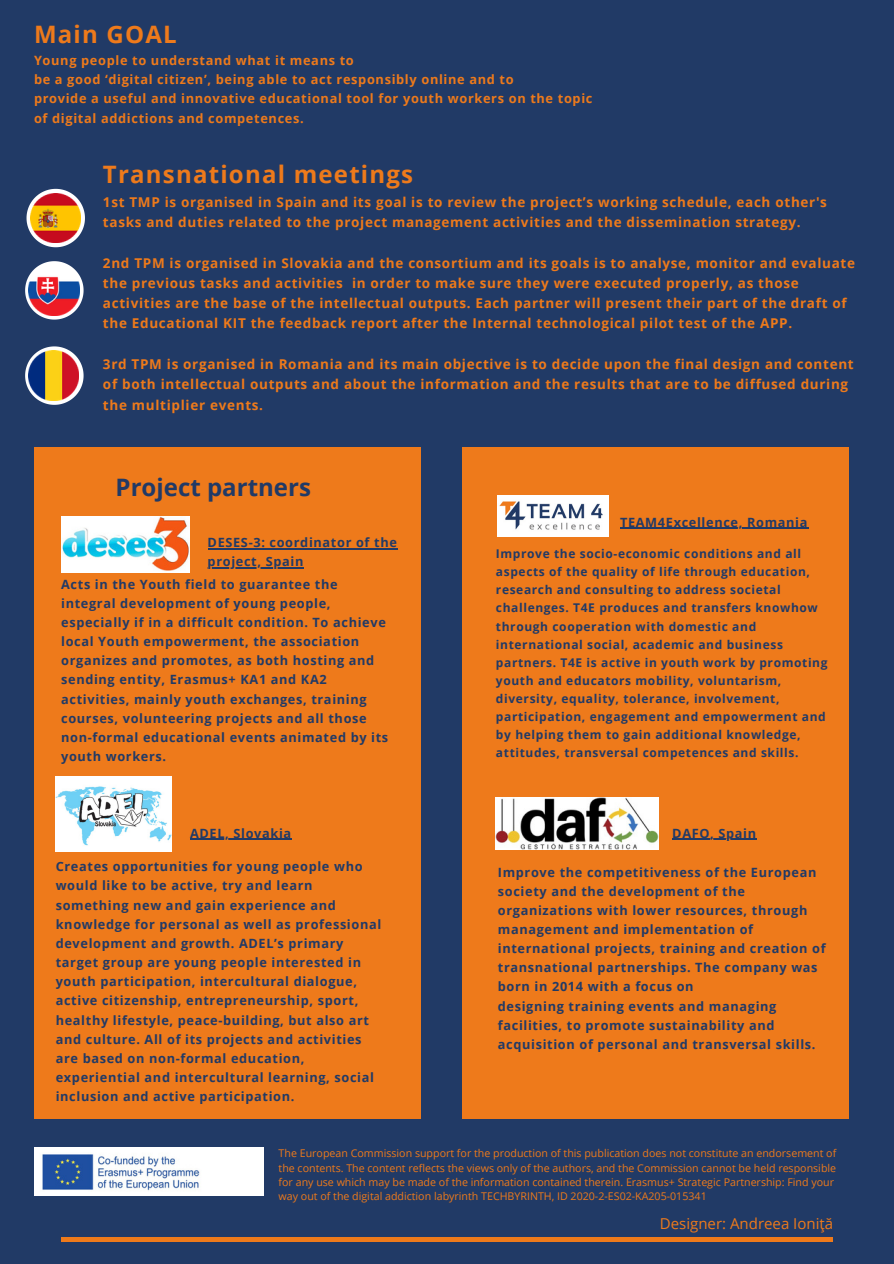
<style>
.page{position:relative;width:894px;height:1264px;background:#fff}
.page>*{position:absolute;margin:0;border:0;box-sizing:border-box;transform-origin:0 0}
.t1{font:700 24px "Open Sans";letter-spacing:.05em;color:#ee7a1b}
.t2{font:700 24px "Open Sans";color:#213a66}
.t3{font:15px "Open Sans";color:#ee7a1b}
.t4{font:700 13.5px/20.2px "Open Sans";letter-spacing:.05em;color:#ee7a1b}
.t5{font:700 12.75px/19.2px "Open Sans";letter-spacing:.05em;color:#213a66}
.t6{font:700 12.75px "Open Sans";letter-spacing:.05em;color:#ee7a1b}
.t7{font:700 12px/18px "Open Sans";letter-spacing:.05em;color:#213a66}
.t8{font:10.65px/14.2px "Open Sans";color:#ee7a1b}
</style>
<div class="page">
<div style="left:0;top:0;width:893px;height:1263px;background:#213a66"></div>
<hr style="left:61px;top:1237px;width:771px;height:3px;background:#ee7a1b">
<div style="left:34px;top:448px;width:386px;height:671px;background:#ee7a1b"></div>
<div style="left:462px;top:448px;width:386px;height:671px;background:#ee7a1b"></div>
<img style="left:497px;top:495px;width:111px;height:41px">
<img style="left:496px;top:797px;width:162px;height:53px">
<img style="left:56px;top:776px;width:116px;height:75px">
<img style="left:34px;top:1147px;width:230px;height:47px">
<svg style="left:27px;top:189px;width:58px;height:58px"></svg>
<img style="left:31px;top:193px;width:50px;height:50px">
<hr style="left:207px;top:548px;width:62px;height:1px;background:#213a66">
<hr style="left:269px;top:548px;width:128px;height:1px;background:#213a66">
<hr style="left:207px;top:567px;width:59px;height:1px;background:#213a66">
<hr style="left:266px;top:567px;width:38px;height:1px;background:#213a66">
<img style="left:61px;top:516px;width:128px;height:56px">
<svg style="left:25px;top:261px;width:59px;height:58px"></svg>
<img style="left:29px;top:265px;width:51px;height:51px">
<svg style="left:25px;top:346px;width:59px;height:59px"></svg>
<img style="left:29px;top:350px;width:49px;height:50px">
<hr style="left:190px;top:838px;width:102px;height:1px;background:#213a66">
<hr style="left:620px;top:527px;width:45px;height:2px;background:#213a66">
<hr style="left:665px;top:527px;width:112px;height:2px;background:#213a66">
<hr style="left:777px;top:527px;width:30px;height:2px;background:#213a66">
<hr style="left:672px;top:838px;width:38px;height:2px;background:#213a66">
<hr style="left:710px;top:838px;width:46px;height:2px;background:#213a66">
<p class="t1" style="left:34px;top:17px;width:144px">Main GOAL</p>
<p class="t6" style="left:34px;top:51px;width:321px">Young people to understand what it means to</p>
<p class="t6" style="left:34px;top:70px;width:481px">be a good ‘digital citizen’, being able to act responsibly online and to</p>
<p class="t6" style="left:34px;top:90px;width:560px">provide a useful and innovative educational tool for youth workers on the topic</p>
<p class="t6" style="left:34px;top:109px;width:271px">of digital addictions and competences.</p>
<p class="t1" style="left:103px;top:157px;width:312px">Transnational meetings</p>
<p class="t4" style="left:103px;top:191px;width:725px">1st TMP is organised in Spain and its goal is to review the project’s working schedule, each other's tasks and duties related to the project management activities and the dissemination strategy.</p>
<p class="t4" style="left:103px;top:252px;width:753px">2nd TPM is organised in Slovakia and the consortium and its goals is to analyse, monitor and evaluate the previous tasks and activities in order to make sure they were executed properly, as those activities are the base of the intellectual outputs. Each partner will present their part of the draft of the Educational KIT the feedback report after the Internal technological pilot test of the APP.</p>
<p class="t4" style="left:103px;top:353px;width:752px">3rd TPM is organised in Romania and its main objective is to decide upon the final design and content of both intellectual outputs and about the information and the results that are to be diffused during the multiplier events.</p>
<p class="t2" style="left:116px;top:470px;width:197px">Project partners</p>
<p class="t5" style="left:207px;top:532px;width:191px">DESES-3: coordinator of the project, Spain</p>
<p class="t5" style="left:61px;top:574px;width:328px">Acts in the Youth field to guarantee the integral development of young people, especially if in a difficult condition. To achieve local Youth empowerment, the association organizes and promotes, as both hosting and sending entity, Erasmus+ KA1 and KA2 activities, mainly youth exchanges, training courses, volunteering projects and all those non-formal educational events animated by its youth workers.</p>
<p class="t5" style="left:190px;top:823px;width:103px">ADEL, Slovakia</p>
<p class="t5" style="left:56px;top:856px;width:327px">Creates opportunities for young people who would like to be active, try and learn something new and gain experience and knowledge for personal as well as professional development and growth. ADEL’s primary target group are young people interested in youth participation, intercultural dialogue, active citizenship, entrepreneurship, sport, healthy lifestyle, peace-building, but also art and culture. All of its projects and activities are based on non-formal education, experiential and intercultural learning, social inclusion and active participation.</p>
<p class="t5" style="left:620px;top:512px;width:189px">TEAM4Excellence, Romania</p>
<p class="t7" style="left:496px;top:544px;width:333px">Improve the socio-economic conditions and all aspects of the quality of life through education, research and consulting to address societal challenges. T4E produces and transfers knowhow through cooperation with domestic and international social, academic and business partners. T4E is active in youth work by promoting youth and educators mobility, voluntarism, diversity, equality, tolerance, involvement, participation, engagement and empowerment and by helping them to gain additional knowledge, attitudes, transversal competences and skills.</p>
<p class="t5" style="left:672px;top:823px;width:85px">DAFO, Spain</p>
<p class="t5" style="left:497px;top:862px;width:329px">Improve the competitiveness of the European society and the development of the organizations with lower resources, through management and implementation of international projects, training and creation of transnational partnerships. The company was born in 2014 with a focus on</p>
<p class="t5" style="left:497px;top:996px;width:319px">designing training events and managing facilities, to promote sustainability and acquisition of personal and transversal skills.</p>
<p class="t8" style="left:278px;top:1146px;width:559px">The European Commission support for the production of this publication does not constitute an endorsement of the contents. The content reflects the views only of the authors, and the Commission cannot be held responsible for any use which may be made of the information contained therein. Erasmus+ Strategic Partnership: Find your way out of the digital addiction labyrinth TECHBYRINTH, ID 2020-2-ES02-KA205-015341</p>
<p class="t3" style="left:659px;top:1212px;width:175px">Designer: Andreea Ioniţă</p>
</div>
